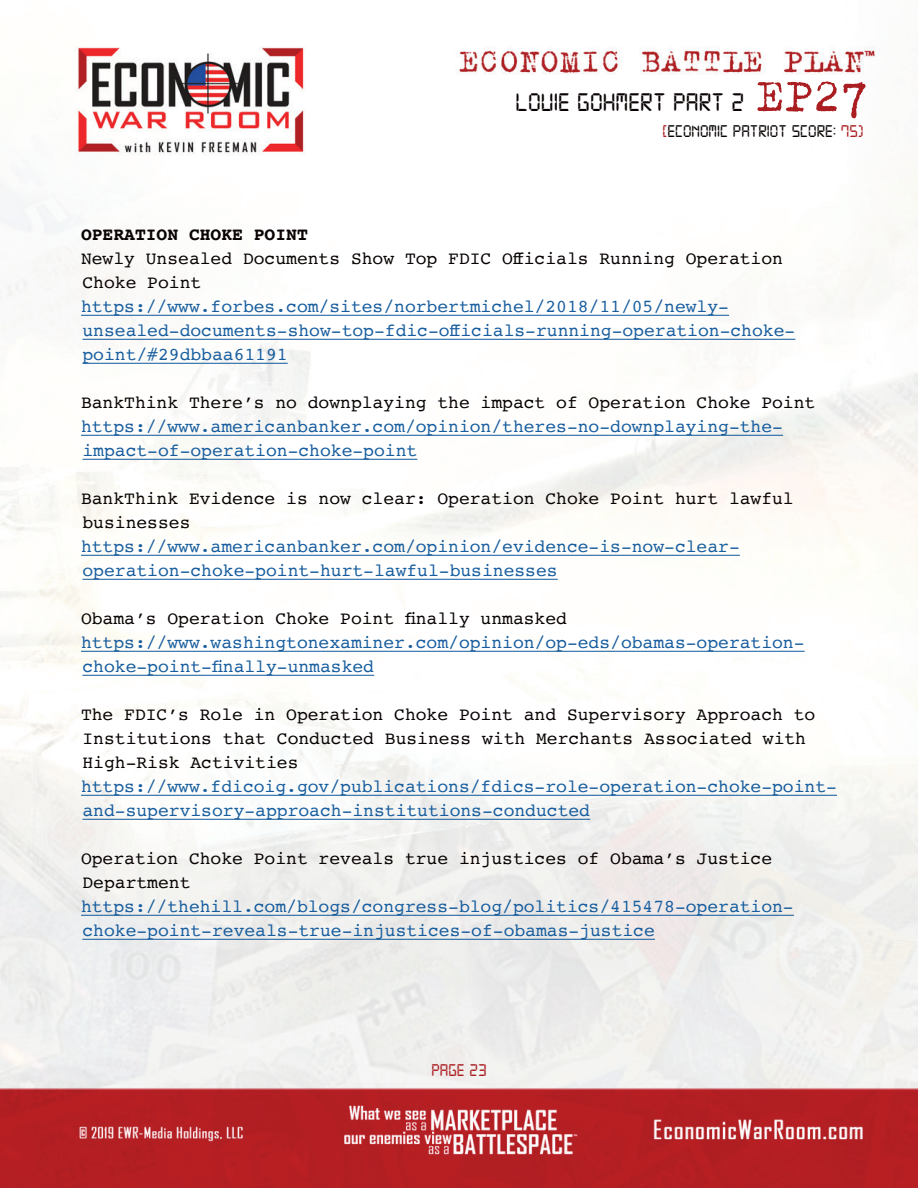
<style>
.page{position:relative;width:918px;height:1188px;background:#fff}
.page>*{position:absolute;margin:0;border:0;box-sizing:border-box;transform-origin:0 0}
.t1{font:51px "Trixie";color:#aa1e21}
.t2{font:27px "Digital 7";color:#080302}
.t3{font:18px/24px "Courier";color:#175d9e}
.t4{font:18px/24px "Courier";color:#080302}
.t5{font:18px "Digital 7";color:#080302}
.t6{font:700 18px "Courier";color:#080302}
.t7{font:18px "Digital 7";color:#aa1e21}
.s1{color:#aa1e21}
</style>
<div class="page">
<img style="left:0;top:46px;width:918px;height:1142px">
<hr style="left:81px;top:315px;width:648px;height:1px;background:#175d9e">
<hr style="left:82px;top:339px;width:713px;height:1px;background:#175d9e">
<hr style="left:82px;top:363px;width:206px;height:1px;background:#175d9e">
<hr style="left:81px;top:435px;width:702px;height:1px;background:#175d9e">
<hr style="left:82px;top:459px;width:335px;height:1px;background:#175d9e">
<hr style="left:81px;top:555px;width:659px;height:1px;background:#175d9e">
<hr style="left:82px;top:579px;width:476px;height:1px;background:#175d9e">
<hr style="left:81px;top:651px;width:724px;height:1px;background:#175d9e">
<hr style="left:82px;top:675px;width:292px;height:1px;background:#175d9e">
<hr style="left:81px;top:795px;width:756px;height:1px;background:#175d9e">
<hr style="left:82px;top:819px;width:508px;height:1px;background:#175d9e">
<hr style="left:81px;top:915px;width:713px;height:1px;background:#175d9e">
<hr style="left:82px;top:939px;width:573px;height:1px;background:#175d9e">
<h2 class="t2" style="left:515px;top:90px;width:231px">LOUIE GOHMERT PART 2</h2>
<h1 class="t1" style="left:756px;top:62px;width:114px">EP27</h1>
<p class="t5" style="left:662px;top:123px;width:203px"><span class="s1">[</span>ECONOMIC PATRIOT SCORE: <span class="s1">75)</span></p>
<p class="t6" style="left:81px;top:220px;width:228px">OPERATION CHOKE POINT</p>
<p class="t4" style="left:81px;top:246px;width:703px">Newly Unsealed Documents Show Top FDIC Officials Running Operation<br>Choke Point</p>
<p class="t3" style="left:81px;top:294px;width:716px">https://www.forbes.com/sites/norbertmichel/2018/11/05/newly&shy;unsealed-documents-show-top-fdic-officials-running-operation-choke&shy;point/#29dbbaa61191</p>
<p class="t4" style="left:81px;top:390px;width:736px">BankThink There’s no downplaying the impact of Operation Choke Point</p>
<p class="t3" style="left:81px;top:414px;width:703px">https://www.americanbanker.com/opinion/theres-no-downplaying-the&shy;impact-of-operation-choke-point</p>
<p class="t4" style="left:81px;top:486px;width:714px">BankThink Evidence is now clear: Operation Choke Point hurt lawful businesses</p>
<p class="t3" style="left:81px;top:534px;width:660px">https://www.americanbanker.com/opinion/evidence-is-now-clear&shy;operation-choke-point-hurt-lawful-businesses</p>
<p class="t4" style="left:81px;top:606px;width:488px">Obama’s Operation Choke Point finally unmasked</p>
<p class="t3" style="left:81px;top:630px;width:725px">https://www.washingtonexaminer.com/opinion/op-eds/obamas-operation&shy;choke-point-finally-unmasked</p>
<p class="t4" style="left:81px;top:702px;width:736px">The FDIC’s Role in Operation Choke Point and Supervisory Approach to<br>Institutions that Conducted Business with Merchants Associated with<br>High-Risk Activities</p>
<p class="t3" style="left:81px;top:774px;width:757px">https://www.fdicoig.gov/publications/fdics-role-operation-choke-point&shy;and-supervisory-approach-institutions-conducted</p>
<p class="t4" style="left:81px;top:846px;width:693px">Operation Choke Point reveals true injustices of Obama’s Justice<br>Department</p>
<p class="t3" style="left:81px;top:894px;width:714px">https://thehill.com/blogs/congress-blog/politics/415478-operation&shy;choke-point-reveals-true-injustices-of-obamas-justice</p>
<p class="t7" style="left:431px;top:1062px;width:57px">PAGE 23</p>
</div>
